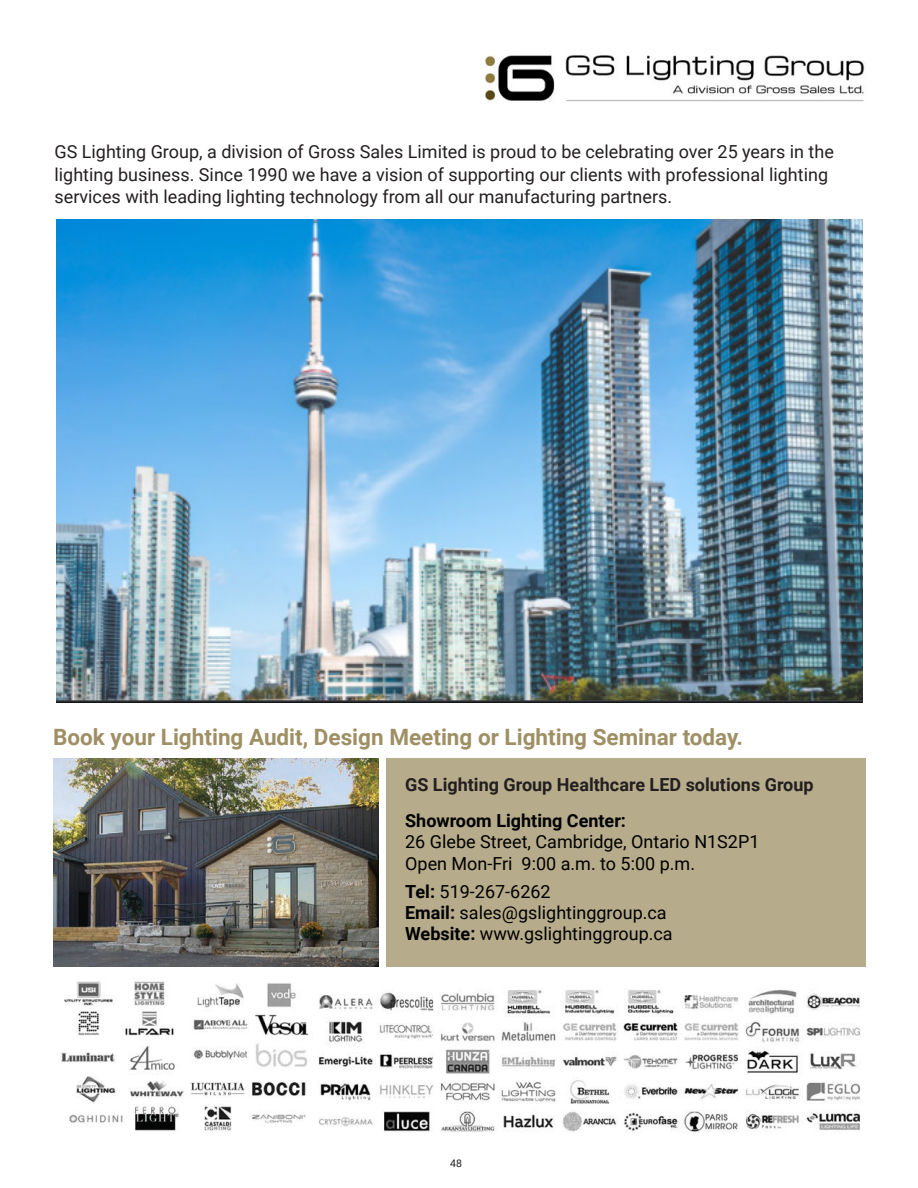
<style>
.page{position:relative;width:918px;height:1188px;background:#fff}
.page>*{position:absolute;margin:0;border:0;box-sizing:border-box;transform-origin:0 0}
.t1{font:700 22.5px "Roboto";color:#9e8f64}
.t2{font:18px/22.5px "Roboto";color:#231f20}
.t3{font:18px "Roboto";color:#000}
.t4{font:700 18px "Roboto";color:#231f20}
.t5{font:700 18px "Roboto";color:#000}
.t6{font:10.5px "Roboto";color:#231f20}
.s1{font-weight:700}
</style>
<div class="page">
<div style="left:387px;top:758px;width:479px;height:209px;background:#b6ab8a"></div>
<img style="left:53px;top:758px;width:325px;height:209px">
<img style="left:61px;top:981px;width:800px;height:151px">
<img style="left:484px;top:55px;width:382px;height:47px">
<img style="left:56px;top:219px;width:807px;height:484px">
<p class="t2" style="left:55px;top:140px;width:781px">GS Lighting Group, a division of Gross Sales Limited is proud to be celebrating over 25 years in the lighting business. Since 1990 we have a vision of supporting our clients with professional lighting services with leading lighting technology from all our manufacturing partners.</p>
<p class="t1" style="left:53px;top:721px;width:692px">Book your Lighting Audit, Design Meeting or Lighting Seminar today.</p>
<p class="t4" style="left:405px;top:772px;width:410px">GS Lighting Group Healthcare LED solutions Group</p>
<p class="t5" style="left:405px;top:808px;width:222px">Showroom Lighting Center:</p>
<p class="t3" style="left:405px;top:829px;width:356px">26 Glebe Street, Cambridge, Ontario N1S2P1</p>
<p class="t3" style="left:405px;top:851px;width:291px">Open Mon-Fri 9:00 a.m. to 5:00 p.m.</p>
<p class="t3" style="left:405px;top:879px;width:147px"><span class="s1">Tel:</span> 519-267-6262</p>
<p class="t3" style="left:405px;top:900px;width:263px"><span class="s1">Email:</span> sales@gslightinggroup.ca</p>
<p class="t3" style="left:405px;top:921px;width:269px"><span class="s1">Website:</span> www.gslightinggroup.ca</p>
<p class="t6" style="left:450px;top:1156px;width:13px">48</p>
</div>
